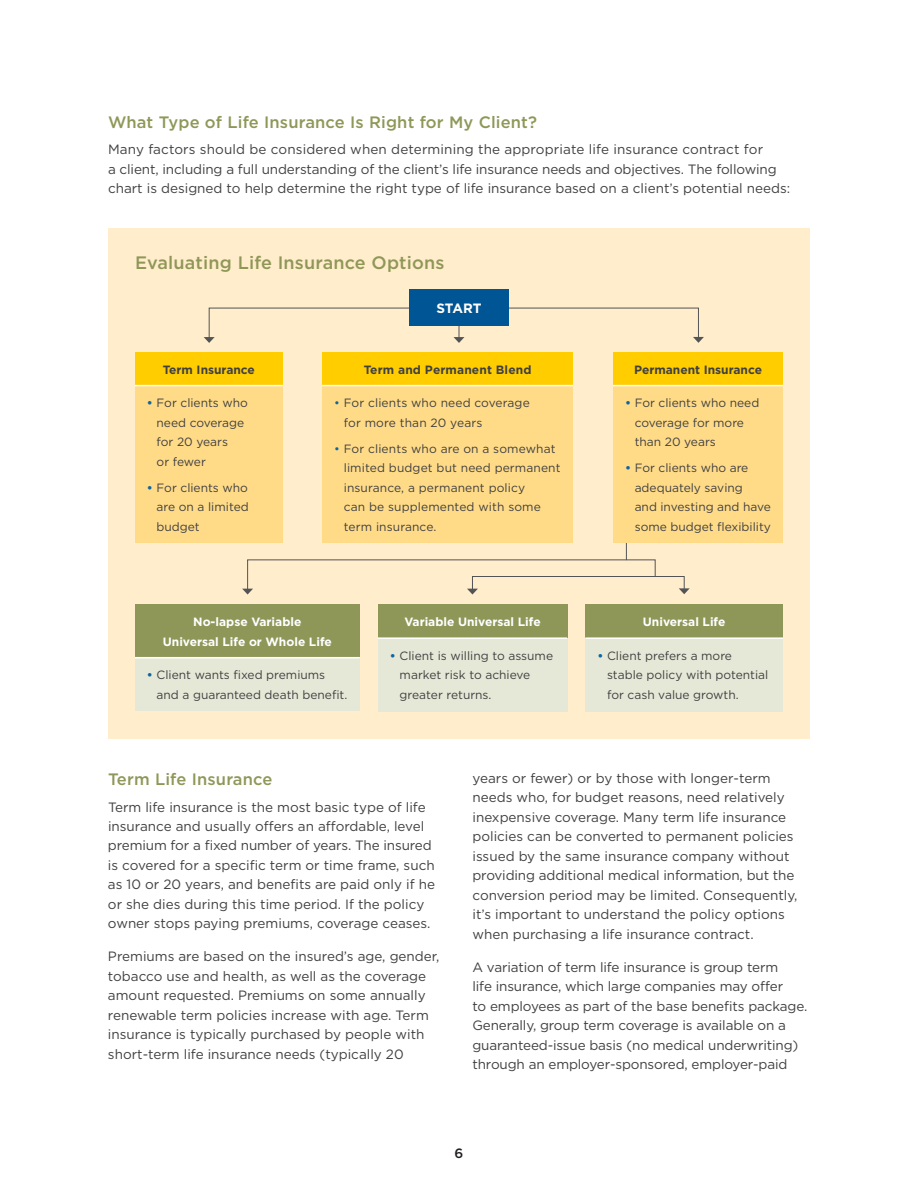
<style>
.page{position:relative;width:918px;height:1188px;background:#fff}
.page>*{position:absolute;margin:0;border:0;box-sizing:border-box;transform-origin:0 0}
.t1{font:500 18px "Gotham";letter-spacing:.01em;color:#8f9758}
.t2{font:500 16.5px "Gotham";letter-spacing:.01em;color:#8f9758}
.t3{font:13.5px/19.5px "Gotham";color:#404041}
.t4{font:700 13.5px "Gotham";letter-spacing:-.01em;color:#fff}
.t5{font:500 13.5px "Gotham";color:#231f20}
.t6{font:12px/19.5px "Gotham";color:#404041}
.t7{font:700 12px/19.5px "Gotham";color:#fff;text-align:center}
.t8{font:700 12px "Gotham";color:#404041}
.s1{font-weight:700;color:#0e65a1}
.s2{color:#0e65a1}
</style>
<div class="page">
<div style="left:108px;top:228px;width:702px;height:510px;background:#ffedcc"></div>
<svg style="left:242px;top:559px;width:448px;height:36px"></svg>
<svg style="left:204px;top:307px;width:500px;height:36px"></svg>
<div style="left:409px;top:289px;width:100px;height:37px;background:#005595"></div>
<hr style="left:626px;top:520px;width:1px;height:40px;background:#535456">
<div style="left:135px;top:352px;width:148px;height:34px;background:#ffcd00"></div>
<div style="left:135px;top:386px;width:148px;height:157px;background:#ffdb88"></div>
<hr style="left:135px;top:385px;width:148px;height:1px;background:#fff">
<div style="left:322px;top:352px;width:251px;height:34px;background:#ffcd00"></div>
<div style="left:322px;top:386px;width:251px;height:157px;background:#ffdb88"></div>
<hr style="left:322px;top:385px;width:251px;height:1px;background:#fff">
<div style="left:613px;top:352px;width:170px;height:34px;background:#ffcd00"></div>
<div style="left:613px;top:386px;width:170px;height:157px;background:#ffdb88"></div>
<hr style="left:613px;top:385px;width:170px;height:1px;background:#fff">
<div style="left:135px;top:605px;width:225px;height:53px;background:#8f9758"></div>
<div style="left:135px;top:658px;width:225px;height:53px;background:#e6e8d7"></div>
<hr style="left:135px;top:657px;width:225px;height:1px;background:#fff">
<div style="left:378px;top:605px;width:189px;height:33px;background:#8f9758"></div>
<div style="left:378px;top:638px;width:189px;height:73px;background:#e6e8d7"></div>
<hr style="left:378px;top:637px;width:189px;height:2px;background:#fff">
<div style="left:585px;top:605px;width:198px;height:33px;background:#8f9758"></div>
<div style="left:585px;top:638px;width:198px;height:73px;background:#e6e8d7"></div>
<hr style="left:585px;top:637px;width:198px;height:2px;background:#fff">
<p class="t2" style="left:108px;top:115px;width:431px">What Type of Life Insurance Is Right for My Client?</p>
<p class="t3" style="left:108px;top:141px;width:684px">Many factors should be considered when determining the appropriate life insurance contract for<br>a client, including a full understanding of the client’s life insurance needs and objectives. The following chart is designed to help determine the right type of life insurance based on a client’s potential needs:</p>
<h1 class="t1" style="left:135px;top:255px;width:311px">Evaluating Life Insurance Options</h1>
<p class="t4" style="left:436px;top:303px;width:47px">START</p>
<p class="t8" style="left:163px;top:364px;width:94px">Term Insurance</p>
<p class="t6" style="left:157px;top:394px;width:93px;text-indent:-10px"><span class="s1">•</span> For clients who need coverage for 20 years<br>or fewer</p>
<p class="t6" style="left:157px;top:479px;width:94px;text-align:justify;text-indent:-10px"><span class="s1">•</span> For clients who are on a limited budget</p>
<p class="t8" style="left:364px;top:364px;width:169px">Term and Permanent Blend</p>
<p class="t6" style="left:344px;top:394px;width:188px;text-indent:-10px"><span class="s2">•</span> For clients who need coverage for more than 20 years</p>
<p class="t6" style="left:344px;top:440px;width:218px;text-indent:-10px"><span class="s2">•</span> For clients who are on a somewhat limited budget but need permanent insurance, a permanent policy<br>can be supplemented with some term insurance.</p>
<p class="t7" style="left:163px;top:613px;width:171px">No-lapse Variable<br>Universal Life or Whole Life</p>
<p class="t6" style="left:157px;top:666px;width:192px;text-indent:-10px"><span class="s1">•</span> Client wants fixed premiums and a guaranteed death benefit.</p>
<p class="t7" style="left:404px;top:613px;width:138px">Variable Universal Life</p>
<p class="t6" style="left:400px;top:647px;width:155px;text-indent:-10px"><span class="s1">•</span> Client is willing to assume market risk to achieve greater returns.</p>
<p class="t8" style="left:634px;top:364px;width:130px">Permanent Insurance</p>
<p class="t6" style="left:635px;top:394px;width:126px;text-indent:-10px"><span class="s1">•</span> For clients who need coverage for more than 20 years</p>
<p class="t6" style="left:635px;top:459px;width:138px;text-indent:-10px"><span class="s1">•</span> For clients who are adequately saving<br>and investing and have some budget flexibility</p>
<p class="t7" style="left:643px;top:613px;width:84px">Universal Life</p>
<p class="t6" style="left:607px;top:647px;width:163px;text-indent:-10px"><span class="s1">•</span> Client prefers a more stable policy with potential for cash value growth.</p>
<p class="t2" style="left:108px;top:772px;width:166px">Term Life Insurance</p>
<p class="t3" style="left:108px;top:798px;width:329px">Term life insurance is the most basic type of life insurance and usually offers an affordable, level premium for a fixed number of years. The insured is covered for a specific term or time frame, such as 10 or 20 years, and benefits are paid only if he or she dies during this time period. If the policy owner stops paying premiums, coverage ceases.</p>
<p class="t3" style="left:108px;top:948px;width:333px">Premiums are based on the insured’s age, gender, tobacco use and health, as well as the coverage amount requested. Premiums on some annually renewable term policies increase with age. Term insurance is typically purchased by people with short-term life insurance needs (typically 20</p>
<p class="t3" style="left:472px;top:769px;width:327px">years or fewer) or by those with longer-term needs who, for budget reasons, need relatively inexpensive coverage. Many term life insurance policies can be converted to permanent policies issued by the same insurance company without providing additional medical information, but the conversion period may be limited. Consequently, it’s important to understand the policy options when purchasing a life insurance contract.</p>
<p class="t3" style="left:472px;top:958px;width:336px">A variation of term life insurance is group term<br>life insurance, which large companies may offer<br>to employees as part of the base benefits package.<br>Generally, group term coverage is available on a guaranteed-issue basis (no medical underwriting) through an employer-sponsored, employer-paid</p>
<p class="t5" style="left:455px;top:1148px;width:10px">6</p>
</div>
